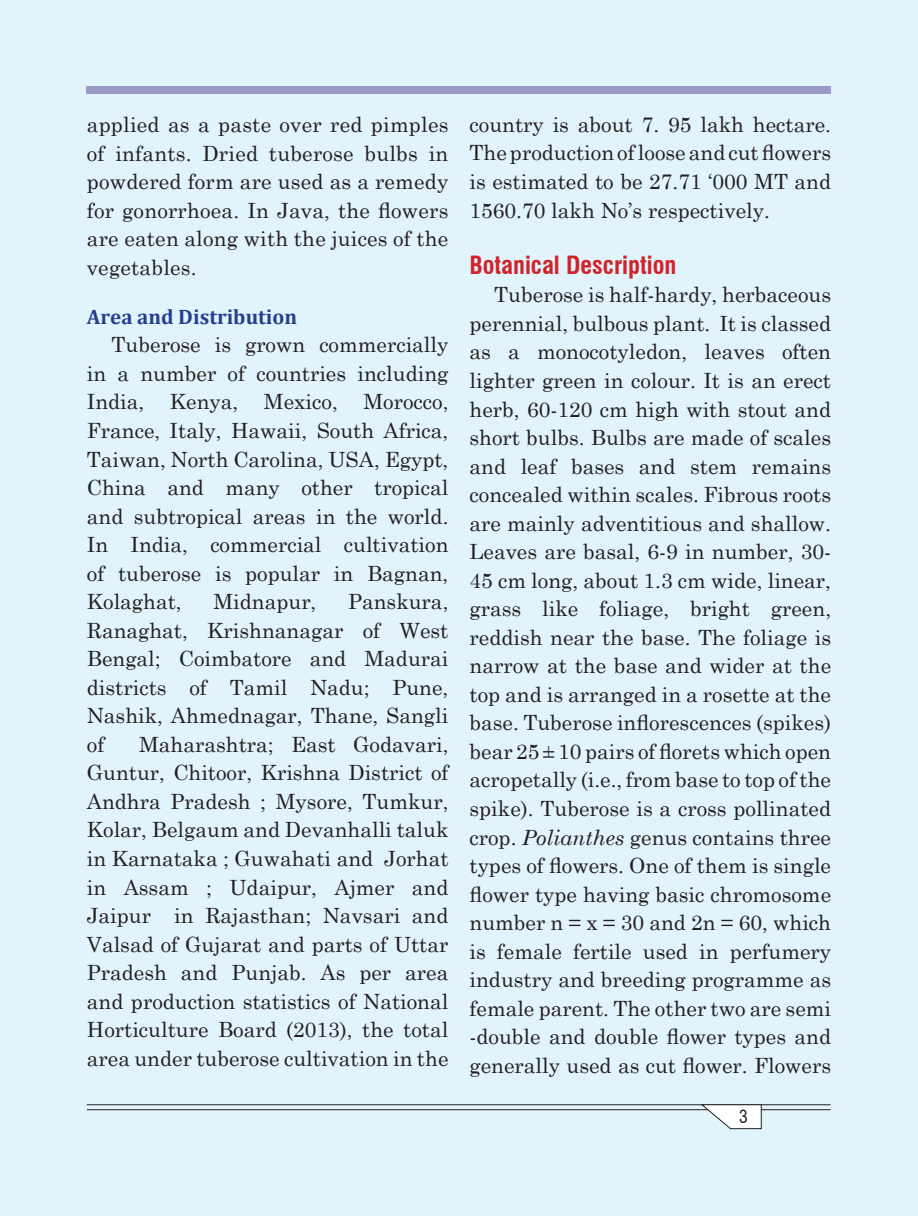
<style>
.page{position:relative;width:918px;height:1216px;background:#fff}
.page>*{position:absolute;margin:0;border:0;box-sizing:border-box;transform-origin:0 0}
.t1{font:700 condensed 24.5px "Swiss 721 BT";color:#d1232a}
.t2{font:21px/28.5px "Century Schoolbook";color:#231f20;text-align:justify}
.t3{font:700 21px "Cambria";color:#253f8e}
.t4{font:condensed 17.5px "Swiss 721 BT";color:#231f20}
.s1{font-style:italic}
</style>
<div class="page">
<div style="left:0;top:0;width:918px;height:1215px;background:#e1f4fc"></div>
<hr style="left:87px;top:1104px;width:743px;height:1px;background:#231f20">
<hr style="left:87px;top:1109px;width:743px;height:1px;background:#231f20">
<svg style="left:699px;top:1104px;width:63px;height:25px"></svg>
<div style="left:87px;top:87px;width:744px;height:7px;background:#9b9bc6"></div>
<p class="t2" style="left:87px;top:108px;width:363px">applied as a paste over red pimples of infants. Dried tuberose bulbs in powdered form are used as a remedy for gonorrhoea. In Java, the flowers are eaten along with the juices of the vegetables.</p>
<p class="t3" style="left:87px;top:302px;width:212px">Area and Distribution</p>
<p class="t2" style="left:87px;top:329px;width:363px;text-indent:25px">Tuberose is grown commercially in a number of countries including India, Kenya, Mexico, Morocco, France, Italy, Hawaii, South Africa, Taiwan, North Carolina, USA, Egypt, China and many other tropical and subtropical areas in the world.<br>In India, commercial cultivation of tuberose is popular in Bagnan, Kolaghat,</p>
<p class="t2" style="left:87px;top:585px;width:363px;text-indent:261px">Panskura, Ranaghat, Krishnanagar of West Bengal; Coimbatore and Madurai districts of Tamil Nadu; Pune, Nashik, Ahmednagar, Thane, Sangli of</p>
<p class="t2" style="left:213px;top:585px;width:105px">Midnapur,</p>
<p class="t2" style="left:87px;top:728px;width:363px;text-indent:52px">Maharashtra; East Godavari, Guntur, Chitoor, Krishna District of Andhra Pradesh ; Mysore, Tumkur, Kolar, Belgaum and Devanhalli taluk in Karnataka ; Guwahati and Jorhat in Assam ; Udaipur, Ajmer and Jaipur in Rajasthan; Navsari and Valsad of Gujarat and parts of Uttar Pradesh and Punjab. As per area and production statistics of National Horticulture Board (2013), the total area under tuberose cultivation in the</p>
<p class="t2" style="left:469px;top:108px;width:363px">country is about 7. 95 lakh hectare.<br>The production of loose and cut flowers is estimated to be 27.71 ‘000 MT and 1560.70 lakh No’s respectively.</p>
<p class="t1" style="left:469px;top:250px;width:208px">Botanical Description</p>
<p class="t2" style="left:469px;top:279px;width:363px;text-indent:25px">Tuberose is half-hardy, herbaceous perennial, bulbous plant. It is classed as a monocotyledon, leaves often lighter green in colour. It is an erect herb, 60-120 cm high with stout and short bulbs. Bulbs are made of scales and leaf bases and stem remains concealed within scales. Fibrous roots are mainly adventitious and shallow.<br>Leaves are basal, 6-9 in number, 30- 45 cm long, about 1.3 cm wide, linear, grass like foliage, bright green, reddish near the base. The foliage is narrow at the base and wider at the top and is arranged in a rosette at the base. Tuberose inflorescences (spikes) bear 25 ± 10 pairs of florets which open acropetally (i.e., from base to top of the spike). Tuberose is a cross pollinated crop. <span class="s1">Polianthes</span> genus contains three types of flowers. One of them is single flower type having basic chromosome number n = x = 30 and 2n = 60, which is female fertile used in perfumery industry and breeding programme as female parent. The other two are semi -double and double flower types and generally used as cut flower. Flowers</p>
<p class="t4" style="left:739px;top:1105px;width:10px">3</p>
</div>
